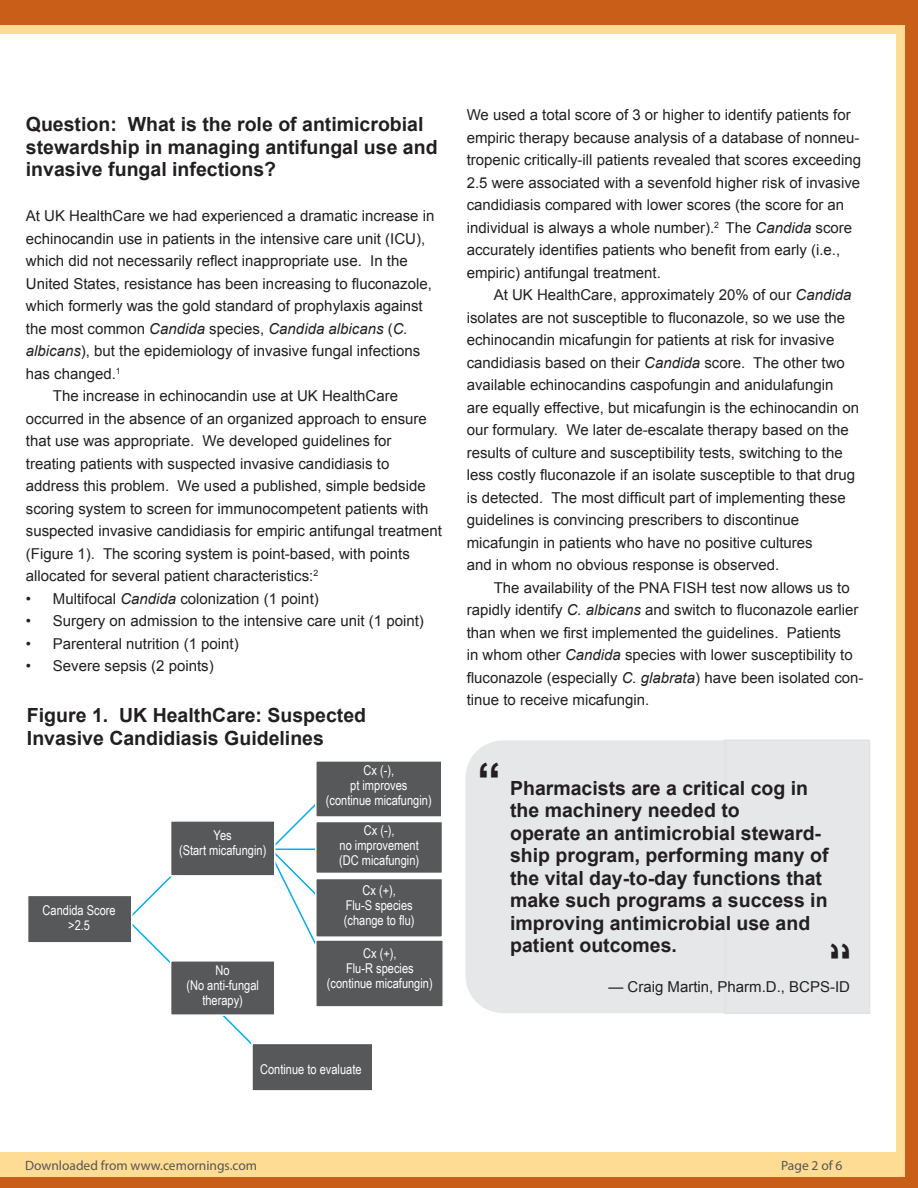
<style>
.page{position:relative;width:918px;height:1188px;background:#c95e18}
.page>*{position:absolute;margin:0;border:0;box-sizing:border-box;transform-origin:0 0}
.t1{font:700 48px "Arial";color:#231f20}
.Question_Style{font:700 19.5px/22.5px "Arial";color:#231f20}
.t2{font:15px/22.5px "Arial";color:#231f20}
.t3{font:13.5px/15px "Arial Narrow";color:#fff;text-align:center}
.t4{font:13.5px "Myriad Pro";color:#555455}
.s1{font-style:italic}
</style>
<div class="page">
<div style="left:0;top:26px;width:904px;height:1151px;background:#ffdc93"></div>
<div style="left:0;top:35px;width:896px;height:1117px;background:#fff"></div>
<svg style="left:276px;top:804px;width:39px;height:141px"></svg>
<svg style="left:133px;top:876px;width:119px;height:169px"></svg>
<div style="left:170px;top:820px;width:106px;height:57px;background:#57585a;border:2px solid #fff"></div>
<div style="left:170px;top:960px;width:106px;height:56px;background:#57585a;border:2px solid #fff"></div>
<div style="left:251px;top:1043px;width:123px;height:49px;background:#57585a;border:2px solid #fff"></div>
<div style="left:315px;top:760px;width:127px;height:58px;background:#57585a;border:2px solid #fff"></div>
<div style="left:315px;top:821px;width:128px;height:53px;background:#57585a;border:2px solid #fff"></div>
<div style="left:315px;top:878px;width:128px;height:60px;background:#57585a;border:2px solid #fff"></div>
<div style="left:315px;top:939px;width:129px;height:69px;background:#57585a;border:2px solid #fff"></div>
<div style="left:27px;top:895px;width:106px;height:49px;background:#57585a;border:2px solid #fff"></div>
<div style="left:503px;top:778px;width:329px;height:198px;background:#e6e7e9"></div>
<div style="left:465px;top:740px;width:404px;height:273px;border:75px solid #e6e7e9"></div>
<div style="left:724px;top:740px;width:146px;height:274px;background:#e6e7e9"></div>
<p class="Question_Style" style="left:26px;top:114px;width:413px">Question: What is the role of antimicrobial stewardship in managing antifungal use and invasive fungal infections?</p>
<p class="t2" style="left:26px;top:205px;width:410px">At UK HealthCare we had experienced a dramatic increase in echinocandin use in patients in the intensive care unit (ICU), which did not necessarily reflect inappropriate use. In the United States, resistance has been increasing to fluconazole, which formerly was the gold standard of prophylaxis against the most common <span class="s1">Candida</span> species, <span class="s1">Candida albicans</span> (<span class="s1">C. albicans</span>), but the epidemiology of invasive fungal infections has changed.<sup>1</sup></p>
<p class="t2" style="left:26px;top:385px;width:417px;text-indent:27px">The increase in echinocandin use at UK HealthCare occurred in the absence of an organized approach to ensure that use was appropriate. We developed guidelines for treating patients with suspected invasive candidiasis to address this problem. We used a published, simple bedside scoring system to screen for immunocompetent patients with suspected invasive candidiasis for empiric antifungal treatment (Figure 1). The scoring system is point-based, with points allocated for several patient characteristics:<sup>2</sup></p>
<p class="t2" style="left:26px;top:587px;width:294px">• Multifocal <span class="s1">Candida</span> colonization (1 point)</p>
<p class="t2" style="left:26px;top:610px;width:399px">• Surgery on admission to the intensive care unit (1 point)</p>
<p class="t2" style="left:26px;top:632px;width:214px">• Parenteral nutrition (1 point)</p>
<p class="t2" style="left:26px;top:655px;width:189px">• Severe sepsis (2 points)</p>
<p class="Question_Style" style="left:27px;top:705px;width:341px">Figure 1. UK HealthCare: Suspected<br>Invasive Candidiasis Guidelines</p>
<p class="t3" style="left:43px;top:903px;width:75px">Candida Score</p>
<p class="t3" style="left:68px;top:918px;width:23px">&gt;2.5</p>
<p class="t3" style="left:179px;top:827px;width:89px">Yes<br>(Start micafungin)</p>
<p class="t3" style="left:186px;top:963px;width:74px">No<br>(No anti-fungal</p>
<p class="t3" style="left:202px;top:993px;width:42px">therapy)</p>
<p class="t3" style="left:326px;top:762px;width:107px">Cx (-),<br>pt improves (continue micafungin)</p>
<p class="t3" style="left:339px;top:822px;width:81px">Cx (-),<br>no improvement (DC micafungin)</p>
<p class="t3" style="left:344px;top:882px;width:72px">Cx (+),<br>Flu-S species (change to flu)</p>
<p class="t3" style="left:346px;top:945px;width:69px">Cx (+),<br>Flu-R species</p>
<p class="t3" style="left:327px;top:975px;width:107px">(continue micafungin)</p>
<p class="t3" style="left:260px;top:1061px;width:103px">Continue to evaluate</p>
<p class="t2" style="left:467px;top:104px;width:396px">We used a total score of 3 or higher to identify patients for empiric therapy because analysis of a database of nonneu&shy;tropenic critically-ill patients revealed that scores exceeding 2.5 were associated with a sevenfold higher risk of invasive candidiasis compared with lower scores (the score for an individual is always a whole number).<sup>2</sup> The <span class="s1">Candida</span> score accurately identifies patients who benefit from early (i.e., empiric) antifungal treatment.</p>
<p class="t2" style="left:494px;top:284px;width:359px">At UK HealthCare, approximately 20% of our <span class="s1">Candida</span></p>
<p class="t2" style="left:467px;top:307px;width:380px">isolates are not susceptible to fluconazole, so we use the</p>
<p class="t2" style="left:467px;top:329px;width:369px">echinocandin micafungin for patients at risk for invasive</p>
<p class="t2" style="left:467px;top:352px;width:380px">candidiasis based on their <span class="s1">Candida</span> score. The other two</p>
<p class="t2" style="left:467px;top:374px;width:368px">available echinocandins caspofungin and anidulafungin</p>
<p class="t2" style="left:467px;top:397px;width:394px">are equally effective, but micafungin is the echinocandin on</p>
<p class="t2" style="left:467px;top:419px;width:384px">our formulary. We later de-escalate therapy based on the</p>
<p class="t2" style="left:467px;top:442px;width:377px">results of culture and susceptibility tests, switching to the</p>
<p class="t2" style="left:467px;top:464px;width:390px">less costly fluconazole if an isolate susceptible to that drug</p>
<p class="t2" style="left:467px;top:487px;width:381px">is detected. The most difficult part of implementing these</p>
<p class="t2" style="left:467px;top:509px;width:334px">guidelines is convincing prescribers to discontinue</p>
<p class="t2" style="left:467px;top:532px;width:347px">micafungin in patients who have no positive cultures</p>
<p class="t2" style="left:467px;top:554px;width:314px">and in whom no obvious response is observed.</p>
<p class="t2" style="left:494px;top:577px;width:357px">The availability of the PNA FISH test now allows us to</p>
<p class="t2" style="left:467px;top:599px;width:393px">rapidly identify <span class="s1">C. albicans</span> and switch to fluconazole earlier</p>
<p class="t2" style="left:467px;top:622px;width:376px">than when we first implemented the guidelines. Patients</p>
<p class="t2" style="left:467px;top:644px;width:387px">in whom other <span class="s1">Candida</span> species with lower susceptibility to</p>
<p class="t2" style="left:467px;top:667px;width:398px">fluconazole (especially <span class="s1">C. glabrata</span>) have been isolated con-</p>
<p class="t2" style="left:467px;top:689px;width:184px">tinue to receive micafungin.</p>
<p class="t1" style="left:477px;top:748px;width:25px">“</p>
<p class="Question_Style" style="left:510px;top:777px;width:320px">Pharmacists are a critical cog in the machinery needed to<br>operate an antimicrobial steward&shy;ship program, performing many of the vital day-to-day functions that make such programs a success in improving antimicrobial use and patient outcomes.</p>
<p class="t2" style="left:608px;top:976px;width:243px">— Craig Martin, Pharm.D., BCPS-ID</p>
<p class="t4" style="left:25px;top:1157px;width:234px">Downloaded from www.cemornings.com</p>
<p class="t4" style="left:781px;top:1157px;width:63px">Page 2 of 6</p>
</div>
